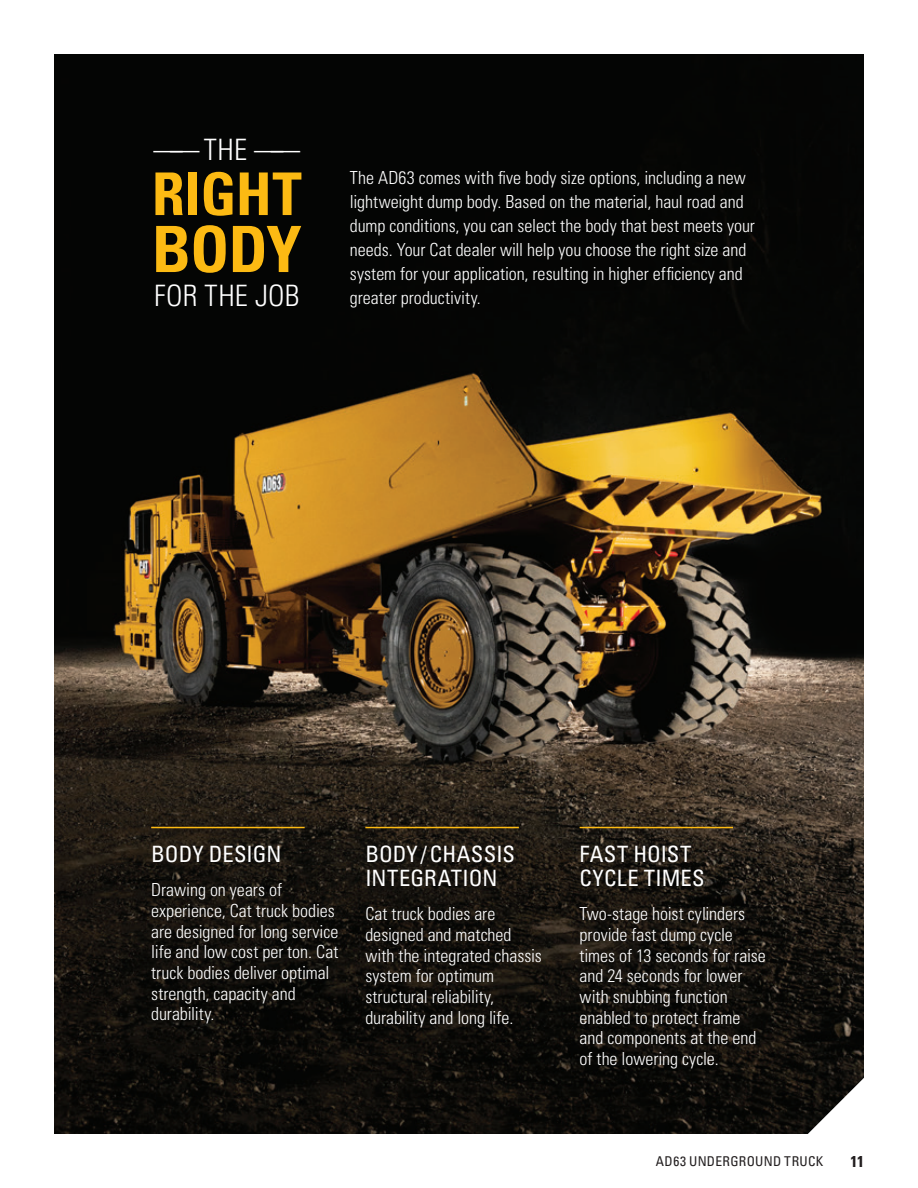
<style>
.page{position:relative;width:918px;height:1188px;background:#fff}
.page>*{position:absolute;margin:0;border:0;box-sizing:border-box;transform-origin:0 0}
.Copy{font:700 condensed 63.9px "Univers LT Std";color:#fcba13}
.Copy-2{font:700 condensed 58.95px "Univers LT Std";letter-spacing:-.005em;color:#fcba13}
.Copy-3{font:300 condensed 29.4px "Univers LT Std";letter-spacing:.01em;color:#fff}
.Call_out_with_rule{font:condensed 22.5px/24px "Univers LT Std";letter-spacing:.005em;color:#fff}
.Copy-4{font:300 condensed 18px/20.7px "Univers LT Std";color:#fff}
.t1{font:700 condensed 15.75px "Univers LT Std";color:#231f20}
.t2{font:condensed 13.5px "Univers LT Std";letter-spacing:.03em;color:#231f20}
</style>
<div class="page">
<img style="left:54px;top:54px;width:810px;height:1080px">
<hr style="left:151px;top:827px;width:154px;height:1px;background:#fcba13">
<hr style="left:365px;top:827px;width:154px;height:1px;background:#fcba13">
<hr style="left:580px;top:827px;width:153px;height:1px;background:#fcba13">
<svg style="left:808px;top:1078px;width:56px;height:56px"></svg>
<p class="Copy-3" style="left:154px;top:132px;width:148px">——THE ——</p>
<p class="Copy-2" style="left:152px;top:158px;width:151px">RIGHT</p>
<p class="Copy" style="left:152px;top:210px;width:151px">BODY</p>
<p class="Copy-3" style="left:154px;top:278px;width:147px">FOR THE JOB</p>
<p class="Copy-4" style="left:350px;top:166px;width:407px;line-height:24px">The AD63 comes with five body size options, including a new lightweight dump body. Based on the material, haul road and dump conditions, you can select the body that best meets your needs. Your Cat dealer will help you choose the right size and system for your application, resulting in higher efficiency and greater productivity.</p>
<p class="Call_out_with_rule" style="left:151px;top:842px;width:132px">BODY DESIGN</p>
<p class="Copy-4" style="left:151px;top:880px;width:189px">Drawing on years of experience, Cat truck bodies are designed for long service life and low cost per ton. Cat truck bodies deliver optimal strength, capacity and durability.</p>
<p class="Call_out_with_rule" style="left:365px;top:842px;width:151px">BODY /CHASSIS<br>INTEGRATION</p>
<p class="Copy-4" style="left:365px;top:904px;width:178px">Cat truck bodies are designed and matched with the integrated chassis system for optimum structural reliability, durability and long life.</p>
<p class="Call_out_with_rule" style="left:580px;top:842px;width:127px">FAST HOIST<br>CYCLE TIMES</p>
<p class="Copy-4" style="left:580px;top:904px;width:188px">Two-stage hoist cylinders provide fast dump cycle times of 13 seconds for raise and 24 seconds for lower with snubbing function enabled to protect frame and components at the end of the lowering cycle.</p>
<p class="t2" style="left:656px;top:1153px;width:169px">AD63 UNDERGROUND TRUCK</p>
<p class="t1" style="left:850px;top:1151px;width:15px">11</p>
</div>
